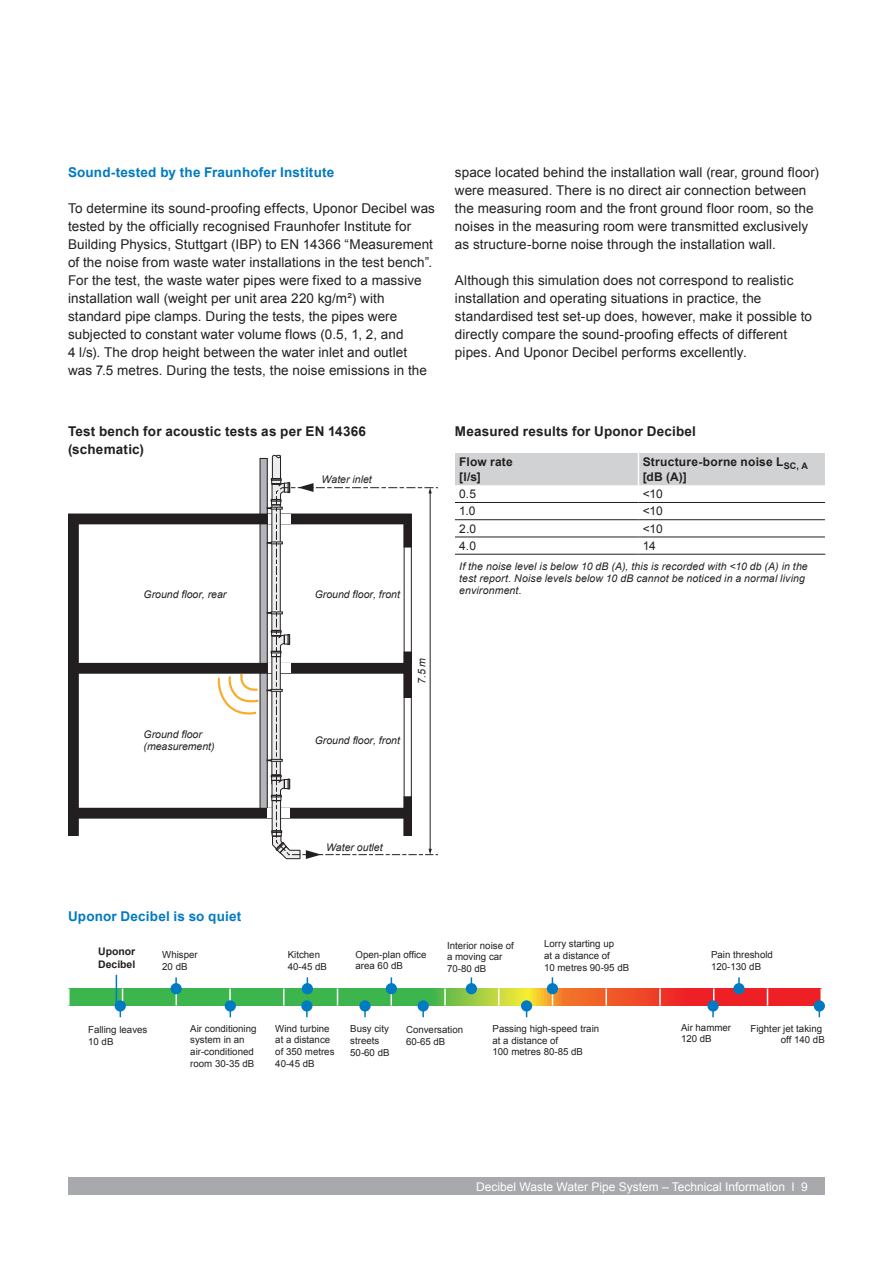
<style>
.page{position:relative;width:893px;height:1263px;background:#fff}
.page>*{position:absolute;margin:0;border:0;box-sizing:border-box;transform-origin:0 0}
.t1{font:13.5px/18px "Arial";letter-spacing:.005em;color:#231f20}
.t2{font:700 13.5px/18px "Arial";letter-spacing:.015em;color:#231f20}
.t3{font:700 13.5px "Arial";letter-spacing:.015em;color:#007ac2}
.t4{font:12px "Arial";color:#fff}
.t5{font:700 12px/15px "Arial";letter-spacing:.02em;color:#231f20}
.t6{font:12px "Arial";letter-spacing:-.02em;color:#231f20}
.t7{font:italic 10.5px/12px "Arial";letter-spacing:.01em;color:#231f20}
.t8{font:700 10.5px/12.6px "Arial";color:#231f20}
.t9{font:9.75px/11.7px "Arial";color:#231f20}
</style>
<div class="page">
<div style="left:68px;top:1178px;width:757px;height:17px;background:#a8a9ad"></div>
<div style="left:260px;top:458px;width:7px;height:353px;background:#b4b5b8"></div>
<div style="left:68px;top:808px;width:343px;height:10px;background:#231f20"></div>
<div style="left:68px;top:663px;width:343px;height:10px;background:#231f20"></div>
<div style="left:68px;top:663px;width:344px;height:11px;border:1px solid #231f20"></div>
<div style="left:68px;top:514px;width:343px;height:10px;background:#231f20"></div>
<div style="left:68px;top:515px;width:10px;height:320px;background:#231f20"></div>
<div style="left:68px;top:514px;width:11px;height:322px;border:1px solid #231f20"></div>
<svg style="left:266px;top:454px;width:172px;height:405px"></svg>
<svg style="left:217px;top:673px;width:42px;height:42px"></svg>
<div style="left:455px;top:453px;width:370px;height:32px;background:#d1d2d4"></div>
<hr style="left:455px;top:554px;width:183px;height:1px;background:#231f20">
<hr style="left:638px;top:554px;width:187px;height:1px;background:#231f20">
<hr style="left:638px;top:453px;width:1px;height:32px;background:#fff">
<hr style="left:455px;top:502px;width:183px;height:1px;background:#231f20">
<hr style="left:638px;top:502px;width:187px;height:1px;background:#231f20">
<hr style="left:455px;top:519px;width:183px;height:1px;background:#231f20">
<hr style="left:638px;top:519px;width:187px;height:1px;background:#231f20">
<hr style="left:455px;top:537px;width:183px;height:1px;background:#231f20">
<hr style="left:638px;top:537px;width:187px;height:1px;background:#231f20">
<svg style="left:70px;top:988px;width:749px;height:17px;background:#908c3d"></svg>
<svg style="left:68px;top:988px;width:2px;height:17px"></svg>
<svg style="left:283px;top:988px;width:1px;height:17px"></svg>
<svg style="left:337px;top:988px;width:1px;height:17px"></svg>
<svg style="left:444px;top:988px;width:2px;height:17px"></svg>
<svg style="left:498px;top:988px;width:1px;height:17px"></svg>
<svg style="left:605px;top:988px;width:2px;height:17px"></svg>
<svg style="left:659px;top:988px;width:2px;height:17px"></svg>
<svg style="left:767px;top:988px;width:1px;height:17px"></svg>
<svg style="left:119px;top:988px;width:4px;height:29px"></svg>
<div style="left:115px;top:1000px;width:11px;height:11px;background:#007ac2;border-radius:50%"></div>
<svg style="left:175px;top:977px;width:2px;height:28px"></svg>
<div style="left:171px;top:983px;width:11px;height:11px;background:#007ac2;border-radius:50%"></div>
<svg style="left:229px;top:988px;width:2px;height:29px"></svg>
<div style="left:225px;top:1000px;width:11px;height:11px;background:#007ac2;border-radius:50%"></div>
<hr style="left:116px;top:975px;width:1px;height:30px;background:#007ac2">
<div style="left:302px;top:983px;width:11px;height:11px;background:#007ac2;border-radius:50%"></div>
<svg style="left:306px;top:1011px;width:2px;height:6px"></svg>
<div style="left:301px;top:1000px;width:11px;height:11px;background:#007ac2;border-radius:50%"></div>
<svg style="left:364px;top:1011px;width:2px;height:6px"></svg>
<div style="left:359px;top:1000px;width:12px;height:11px;background:#007ac2;border-radius:50%"></div>
<svg style="left:390px;top:977px;width:2px;height:28px"></svg>
<div style="left:386px;top:983px;width:11px;height:11px;background:#007ac2;border-radius:50%"></div>
<div style="left:466px;top:983px;width:11px;height:11px;background:#007ac2;border-radius:50%"></div>
<svg style="left:552px;top:977px;width:1px;height:28px"></svg>
<div style="left:547px;top:983px;width:11px;height:11px;background:#007ac2;border-radius:50%"></div>
<svg style="left:738px;top:977px;width:2px;height:6px"></svg>
<div style="left:733px;top:983px;width:12px;height:11px;background:#007ac2;border-radius:50%"></div>
<div style="left:521px;top:1000px;width:11px;height:11px;background:#007ac2;border-radius:50%"></div>
<svg style="left:712px;top:988px;width:2px;height:29px"></svg>
<div style="left:707px;top:1000px;width:12px;height:11px;background:#007ac2;border-radius:50%"></div>
<svg style="left:819px;top:988px;width:3px;height:29px"></svg>
<div style="left:814px;top:1000px;width:11px;height:11px;background:#007ac2;border-radius:50%"></div>
<svg style="left:422px;top:1011px;width:2px;height:6px"></svg>
<div style="left:418px;top:1000px;width:11px;height:11px;background:#007ac2;border-radius:50%"></div>
<p class="t3" style="left:68px;top:163px;width:268px">Sound-tested by the Fraunhofer Institute</p>
<p class="t1" style="left:68px;top:199px;width:368px">To determine its sound-proofing effects, Uponor Decibel was tested by the officially recognised Fraunhofer Institute for Building Physics, Stuttgart (IBP) to EN 14366 “Measurement of the noise from waste water installations in the test bench”.<br>For the test, the waste water pipes were fixed to a massive installation wall (weight per unit area 220 kg/m²) with standard pipe clamps. During the tests, the pipes were subjected to constant water volume flows (0.5, 1, 2, and<br>4 l/s). The drop height between the water inlet and outlet<br>was 7.5 metres. During the tests, the noise emissions in the</p>
<p class="t1" style="left:455px;top:163px;width:366px">space located behind the installation wall (rear, ground floor) were measured. There is no direct air connection between the measuring room and the front ground floor room, so the noises in the measuring room were transmitted exclusively as structure-borne noise through the installation wall.</p>
<p class="t1" style="left:455px;top:271px;width:359px">Although this simulation does not correspond to realistic installation and operating situations in practice, the standardised test set-up does, however, make it possible to directly compare the sound-proofing effects of different pipes. And Uponor Decibel performs excellently.</p>
<p class="t2" style="left:68px;top:423px;width:299px">Test bench for acoustic tests as per EN 14366 (schematic)</p>
<p class="t2" style="left:455px;top:423px;width:242px">Measured results for Uponor Decibel</p>
<p class="t5" style="left:459px;top:455px;width:55px">Flow rate [l/s]</p>
<p class="t5" style="left:643px;top:455px;width:167px">Structure-borne noise L<sub>SC,</sub> <sub>A </sub>[dB (A)]</p>
<p class="t6" style="left:459px;top:486px;width:18px">0.5</p>
<p class="t6" style="left:643px;top:486px;width:21px">&lt;10</p>
<p class="t6" style="left:459px;top:503px;width:18px">1.0</p>
<p class="t6" style="left:643px;top:503px;width:21px">&lt;10</p>
<p class="t6" style="left:459px;top:521px;width:18px">2.0</p>
<p class="t6" style="left:643px;top:521px;width:21px">&lt;10</p>
<p class="t6" style="left:459px;top:538px;width:18px">4.0</p>
<p class="t6" style="left:643px;top:538px;width:14px">14</p>
<p class="t7" style="left:459px;top:561px;width:350px">If the noise level is below 10 dB (A), this is recorded with &lt;10 db (A) in the test report. Noise levels below 10 dB cannot be noticed in a normal living environment.</p>
<p class="t7" style="left:322px;top:473px;width:52px">Water inlet</p>
<p class="t7" style="left:144px;top:588px;width:84px">Ground floor, rear</p>
<p class="t7" style="left:315px;top:588px;width:87px">Ground floor, front</p>
<p class="t7" style="left:144px;top:729px;width:73px">Ground floor (measurement)</p>
<p class="t3" style="left:68px;top:907px;width:175px">Uponor Decibel is so quiet</p>
<p class="t7" style="left:416px;top:684px;width:28px;rotate:-90deg">7.5 m</p>
<p class="t7" style="left:315px;top:735px;width:87px">Ground floor, front</p>
<p class="t7" style="left:326px;top:841px;width:58px">Water outlet</p>
<p class="t8" style="left:98px;top:945px;width:39px">Uponor<br>Decibel</p>
<p class="t9" style="left:288px;top:949px;width:41px">Kitchen<br>40-45 dB</p>
<p class="t9" style="left:356px;top:949px;width:72px">Open-plan office area 60 dB</p>
<p class="t9" style="left:544px;top:938px;width:87px">Lorry starting up<br>at a distance of<br>10 metres 90-95 dB</p>
<p class="t9" style="left:711px;top:949px;width:63px">Pain threshold<br>120-130 dB</p>
<p class="t9" style="left:447px;top:940px;width:68px">Interior noise of a moving car<br>70-80 dB</p>
<p class="t9" style="left:162px;top:949px;width:37px">Whisper<br>20 dB</p>
<p class="t9" style="left:275px;top:1022px;width:61px">Wind turbine at a distance of 350 metres<br>40-45 dB</p>
<p class="t9" style="left:350px;top:1023px;width:41px">Busy city streets<br>50-60 dB</p>
<p class="t9" style="left:406px;top:1024px;width:59px">Conversation<br>60-65 dB</p>
<p class="t9" style="left:681px;top:1021px;width:52px">Air hammer<br>120 dB</p>
<p class="t9" style="left:88px;top:1024px;width:61px">Falling leaves<br>10 dB</p>
<p class="t9" style="left:750px;top:1022px;width:76px;text-align:right">Fighter jet taking off 140 dB</p>
<p class="t9" style="left:190px;top:1022px;width:68px">Air conditioning system in an air-conditioned room 30-35 dB</p>
<p class="t9" style="left:492px;top:1023px;width:108px">Passing high-speed train at a distance of<br>100 metres 80-85 dB</p>
<p class="t4" style="left:476px;top:1179px;width:333px">Decibel Waste Water Pipe System – Technical Information l 9</p>
</div>
